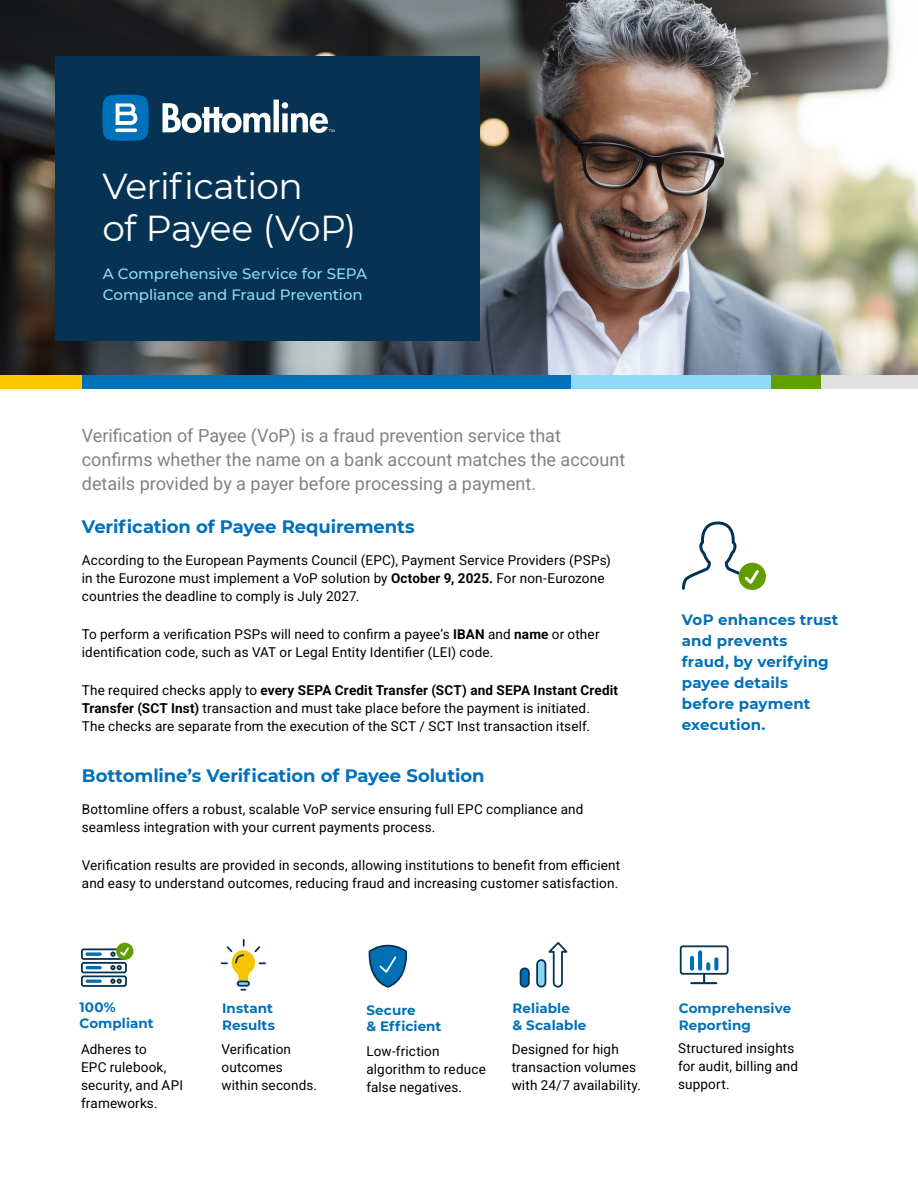
<style>
.page{position:relative;width:918px;height:1188px;background:#fff}
.page>*{position:absolute;margin:0;border:0;box-sizing:border-box;transform-origin:0 0}
.t1{font:36px/42px "Montserrat";letter-spacing:-.02em;color:#fff}
.t2{font:18px/24px "Roboto";color:#828282}
.t3{font:700 18px "Montserrat";letter-spacing:-.005em;color:#0070b9}
.t4{font:700 15px/21px "Montserrat";letter-spacing:.01em;color:#0070b9}
.t5{font:500 15px/21px "Montserrat";letter-spacing:-.005em;color:#90d9f9}
.t6{font:13.5px/18px "Roboto";letter-spacing:.01em;color:#000}
.t7{font:700 13.5px/16.5px "Montserrat";letter-spacing:.005em;color:#0070b9}
.s1{font-weight:700}
</style>
<div class="page">
<img style="left:0;top:0;width:918px;height:375px">
<div style="left:55px;top:57px;width:424px;height:284px;background:#063354"></div>
<svg style="left:102px;top:94px;width:47px;height:47px;background:#247eb9"></svg>
<hr style="left:115px;top:129px;width:22px;height:3px;background:#fff;border-radius:2px">
<svg style="left:163px;top:100px;width:171px;height:33px"></svg>
<div style="left:82px;top:375px;width:490px;height:14px;background:#0070b9"></div>
<div style="left:0;top:375px;width:82px;height:14px;background:#ffc700"></div>
<div style="left:572px;top:375px;width:199px;height:14px;background:#90d9f9"></div>
<div style="left:771px;top:375px;width:51px;height:14px;background:#619e00"></div>
<div style="left:822px;top:375px;width:96px;height:14px;background:#e0e0e0"></div>
<div style="left:81px;top:975px;width:46px;height:12px;border:2px solid #053354;border-radius:2px"></div>
<div style="left:116px;top:943px;width:17px;height:17px;background:#619c00;border-radius:50%"></div>
<svg style="left:81px;top:946px;width:50px;height:38px"></svg>
<svg style="left:220px;top:939px;width:46px;height:52px"></svg>
<div style="left:237px;top:981px;width:13px;height:6px;border:2px solid #053354;border-radius:2px"></div>
<svg style="left:368px;top:944px;width:40px;height:44px"></svg>
<svg style="left:546px;top:942px;width:22px;height:46px"></svg>
<div style="left:537px;top:960px;width:8px;height:27px;background:#8cd6f5;border-radius:4px"></div>
<div style="left:536px;top:959px;width:10px;height:29px;border:2px solid #053354;border-radius:4px"></div>
<div style="left:521px;top:968px;width:8px;height:19px;background:#0070b5;border-radius:4px"></div>
<div style="left:520px;top:967px;width:10px;height:21px;border:2px solid #053354;border-radius:4px"></div>
<hr style="left:691px;top:982px;width:25px;height:2px;background:#053354">
<div style="left:680px;top:945px;width:49px;height:30px;border:2px solid #053354;border-radius:2px"></div>
<svg style="left:714px;top:957px;width:4px;height:14px"></svg>
<svg style="left:703px;top:962px;width:7px;height:21px"></svg>
<svg style="left:698px;top:950px;width:4px;height:21px"></svg>
<hr style="left:690px;top:956px;width:4px;height:15px;background:#006eb3;border-radius:2px">
<div style="left:739px;top:563px;width:27px;height:27px;background:#619c00;border-radius:50%"></div>
<svg style="left:681px;top:521px;width:80px;height:69px"></svg>
<p class="t1" style="left:102px;top:164px;width:255px">Verification<br>of Payee (VoP)</p>
<p class="t5" style="left:103px;top:262px;width:266px">A Comprehensive Service for SEPA<br>Compliance and Fraud Prevention</p>
<p class="t2" style="left:82px;top:422px;width:545px">Verification of Payee (VoP) is a fraud prevention service that confirms whether the name on a bank account matches the account details provided by a payer before processing a payment.</p>
<h1 class="t3" style="left:82px;top:514px;width:334px">Verification of Payee Requirements</h1>
<p class="t6" style="left:82px;top:550px;width:531px">According to the European Payments Council (EPC), Payment Service Providers (PSPs) in the Eurozone must implement a VoP solution by <span class="s1">October 9, 2025.</span> For non-Eurozone countries the deadline to comply is July 2027.</p>
<p class="t6" style="left:82px;top:624px;width:519px">To perform a verification PSPs will need to confirm a payee’s <span class="s1">IBAN</span> and <span class="s1">name</span> or other identification code, such as VAT or Legal Entity Identifier (LEI) code.</p>
<p class="t6" style="left:82px;top:681px;width:538px">The required checks apply to <span class="s1">every SEPA Credit Transfer (SCT) and SEPA Instant Credit<br>Transfer (SCT Inst)</span> transaction and must take place before the payment is initiated.<br>The checks are separate from the execution of the SCT / SCT Inst transaction itself.</p>
<h1 class="t3" style="left:82px;top:763px;width:404px">Bottomline’s Verification of Payee Solution</h1>
<p class="t6" style="left:82px;top:799px;width:503px">Bottomline offers a robust, scalable VoP service ensuring full EPC compliance and seamless integration with your current payments process.</p>
<p class="t6" style="left:82px;top:855px;width:540px">Verification results are provided in seconds, allowing institutions to benefit from efficient and easy to understand outcomes, reducing fraud and increasing customer satisfaction.</p>
<p class="t4" style="left:682px;top:609px;width:158px">VoP enhances trust and prevents<br>fraud, by verifying payee details before payment execution.</p>
<h2 class="t7" style="left:79px;top:998px;width:76px">100%<br>Compliant</h2>
<h2 class="t7" style="left:222px;top:999px;width:54px">Instant<br>Results</h2>
<h2 class="t7" style="left:366px;top:1001px;width:77px">Secure<br>&amp; Efficient</h2>
<h2 class="t7" style="left:513px;top:999px;width:75px">Reliable<br>&amp; Scalable</h2>
<h2 class="t7" style="left:679px;top:999px;width:114px">Comprehensive<br>Reporting</h2>
<p class="t6" style="left:81px;top:1040px;width:67px">Adheres to</p>
<p class="t6" style="left:81px;top:1058px;width:104px">EPC rulebook, security, and API frameworks.</p>
<p class="t6" style="left:221px;top:1040px;width:97px">Verification outcomes within seconds.</p>
<p class="t6" style="left:366px;top:1041px;width:121px">Low-friction algorithm to reduce false negatives.</p>
<p class="t6" style="left:512px;top:1040px;width:131px">Designed for high transaction volumes with 24/7 availability.</p>
<p class="t6" style="left:678px;top:1039px;width:122px">Structured insights for audit, billing and support.</p>
</div>
